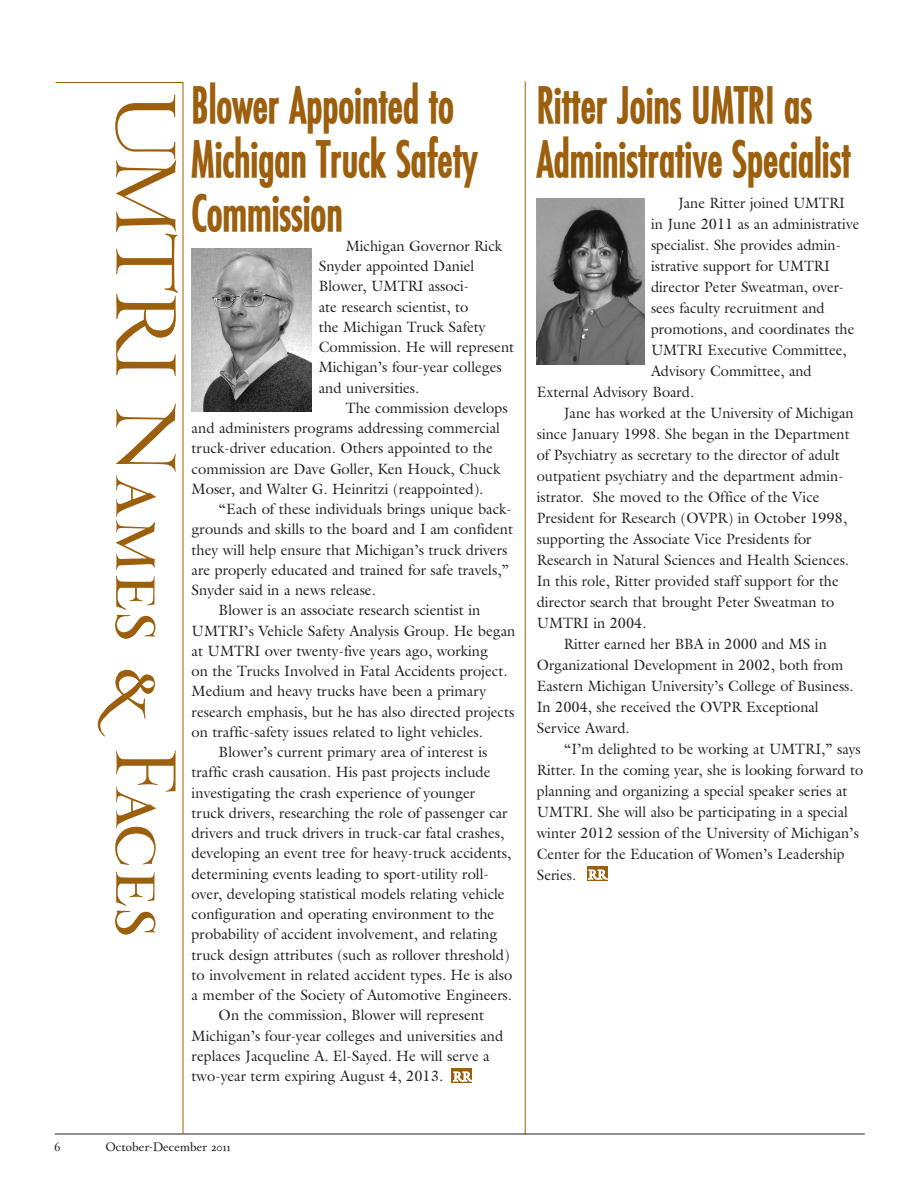
<style>
.page{position:relative;width:918px;height:1188px;background:#fff}
.page>*{position:absolute;margin:0;border:0;box-sizing:border-box;transform-origin:0 0}
.t1{font:94.5px "Cheneau Small Caps";letter-spacing:-.005em;color:#9c5f0d}
.article-body_text{font:48px/54px "Fuji CN BO";letter-spacing:.01em;color:#9c5f0d}
.Article-Fuji_B-headi{font:48px/54px "Fuji CN BO";letter-spacing:.01em;color:#9c5f0d}
.article-body_text-2{font:15px/20.2px "Galliard";color:#231f20}
.t2{font:13.5px "Cheneau Philosophie";color:#231f20}
</style>
<div class="page">
<hr style="left:525px;top:81px;width:1px;height:1054px;background:#9c5f0d">
<hr style="left:55px;top:1134px;width:810px;height:1px;background:#231f20">
<svg style="left:55px;top:82px;width:129px;height:1053px"></svg>
<img style="left:192px;top:248px;width:120px;height:163px">
<div style="left:587px;top:867px;width:21px;height:14px;background:#9c5f0d"></div>
<svg style="left:587px;top:869px;width:21px;height:11px"></svg>
<div style="left:452px;top:1069px;width:20px;height:14px;background:#9c5f0d"></div>
<svg style="left:452px;top:1071px;width:20px;height:11px"></svg>
<img style="left:537px;top:199px;width:107px;height:166px">
<p class="t1" style="left:190px;top:92px;width:845px;rotate:90deg">UMTRI Names &amp; Faces</p>
<p class="article-body_text" style="left:192px;top:77px;width:288px">Blower Appointed to<br>Michigan Truck Safety<br>Commission</p>
<p class="article-body_text-2" style="left:319px;top:235px;width:197px;text-indent:27px">Michigan Governor Rick<br>Snyder appointed Daniel<br>Blower, UMTRI associ-<br>ate research scientist, to<br>the Michigan Truck Safety<br>Commission. He will represent<br>Michigan’s four-year colleges and universities.</p>
<p class="article-body_text-2" style="left:192px;top:397px;width:317px;text-indent:154px">The commission develops and administers programs addressing commercial truck-driver education. Others appointed to the commission are Dave Goller, Ken Houck, Chuck Moser, and Walter G. Heinritzi (reappointed).</p>
<p class="article-body_text-2" style="left:192px;top:499px;width:323px;text-indent:27px">“Each of these individuals brings unique back&shy;grounds and skills to the board and I am confident they will help ensure that Michigan’s truck drivers are properly educated and trained for safe travels,” Snyder said in a news release.</p>
<p class="article-body_text-2" style="left:192px;top:600px;width:325px;text-indent:27px">Blower is an associate research scientist in UMTRI’s Vehicle Safety Analysis Group. He began at UMTRI over twenty-five years ago, working<br>on the Trucks Involved in Fatal Accidents project.<br>Medium and heavy trucks have been a primary research emphasis, but he has also directed projects on traffic-safety issues related to light vehicles.</p>
<p class="article-body_text-2" style="left:192px;top:742px;width:322px;text-indent:27px">Blower’s current primary area of interest is traffic crash causation. His past projects include investigating the crash experience of younger<br>truck drivers, researching the role of passenger car drivers and truck drivers in truck-car fatal crashes, developing an event tree for heavy-truck accidents, determining events leading to sport-utility roll&shy;over, developing statistical models relating vehicle configuration and operating environment to the probability of accident involvement, and relating truck design attributes (such as rollover threshold) to involvement in related accident types. He is also a member of the Society of Automotive Engineers.</p>
<p class="article-body_text-2" style="left:192px;top:1005px;width:313px;text-indent:27px">On the commission, Blower will represent Michigan’s four-year colleges and universities and replaces Jacqueline A. El-Sayed. He will serve a two-year term expiring August 4, 2013.</p>
<p class="Article-Fuji_B-headi" style="left:537px;top:77px;width:315px">Ritter Joins UMTRI as<br>Administrative Specialist</p>
<p class="article-body_text-2" style="left:678px;top:193px;width:169px">Jane Ritter joined UMTRI</p>
<p class="article-body_text-2" style="left:651px;top:214px;width:210px">in June 2011 as an administrative</p>
<p class="article-body_text-2" style="left:651px;top:235px;width:191px">specialist. She provides admin-</p>
<p class="article-body_text-2" style="left:651px;top:256px;width:180px">istrative support for UMTRI</p>
<p class="article-body_text-2" style="left:651px;top:277px;width:194px">director Peter Sweatman, over-</p>
<p class="article-body_text-2" style="left:651px;top:298px;width:175px">sees faculty recruitment and</p>
<p class="article-body_text-2" style="left:651px;top:319px;width:205px">promotions, and coordinates the</p>
<p class="article-body_text-2" style="left:651px;top:340px;width:197px">UMTRI Executive Committee,</p>
<p class="article-body_text-2" style="left:651px;top:361px;width:162px">Advisory Committee, and</p>
<p class="article-body_text-2" style="left:537px;top:382px;width:159px">External Advisory Board.</p>
<p class="article-body_text-2" style="left:537px;top:403px;width:318px;line-height:21px;text-indent:27px">Jane has worked at the University of Michigan since January 1998. She began in the Department of Psychiatry as secretary to the director of adult outpatient psychiatry and the department admin&shy;istrator. She moved to the Office of the Vice President for Research (OVPR) in October 1998, supporting the Associate Vice Presidents for Research in Natural Sciences and Health Sciences.<br>In this role, Ritter provided staff support for the director search that brought Peter Sweatman to UMTRI in 2004.</p>
<p class="article-body_text-2" style="left:537px;top:634px;width:318px;line-height:21px;text-indent:27px">Ritter earned her BBA in 2000 and MS in Organizational Development in 2002, both from Eastern Michigan University’s College of Business.<br>In 2004, she received the OVPR Exceptional Service Award.</p>
<p class="article-body_text-2" style="left:537px;top:739px;width:328px;line-height:21px;text-indent:27px">“I’m delighted to be working at UMTRI,” says Ritter. In the coming year, she is looking forward to planning and organizing a special speaker series at UMTRI. She will also be participating in a special winter 2012 session of the University of Michigan’s Center for the Education of Women’s Leadership Series.</p>
<p class="t2" style="left:54px;top:1140px;width:8px">6</p>
<p class="t2" style="left:106px;top:1140px;width:126px">October-December 2011</p>
</div>
